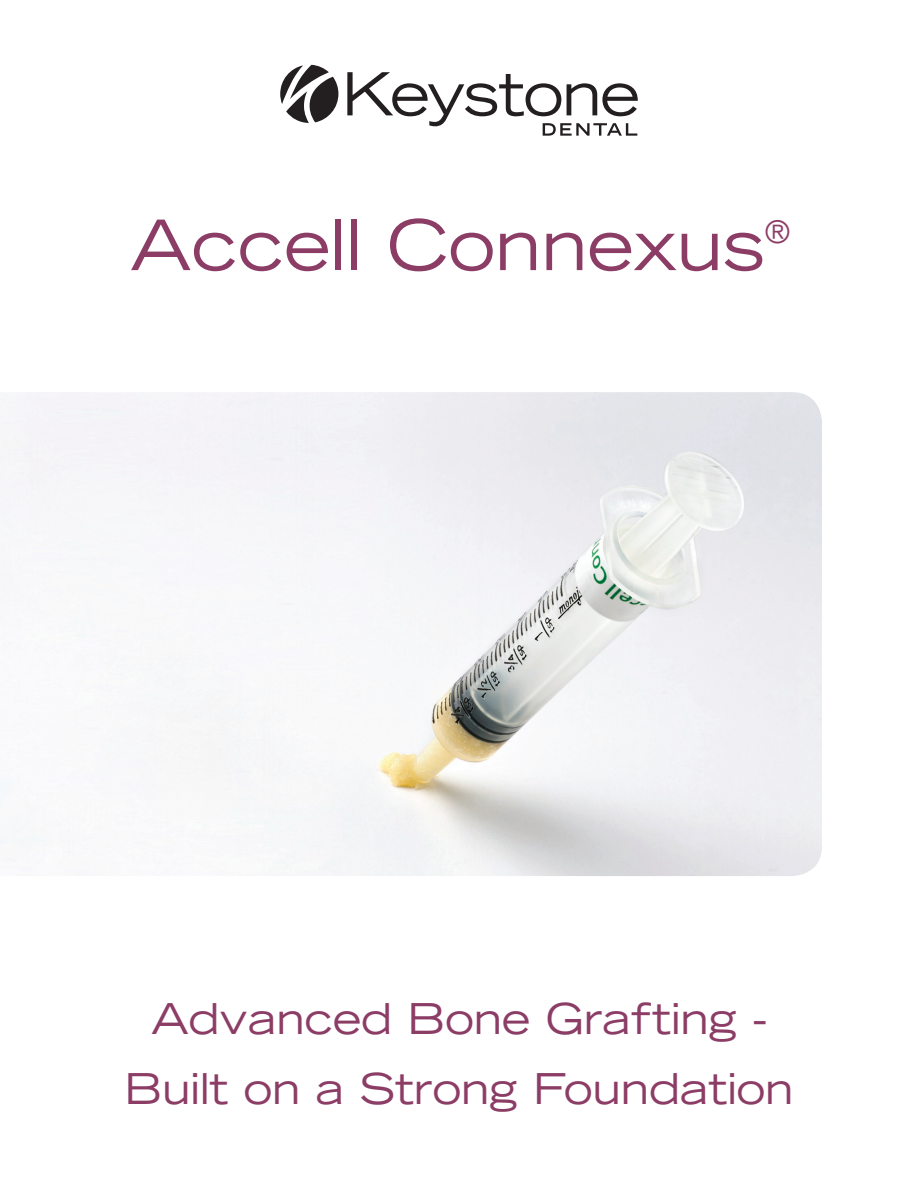
<style>
.page{position:relative;width:918px;height:1188px;background:#fff}
.page>*{position:absolute;margin:0;border:0;box-sizing:border-box;transform-origin:0 0}
.t1{font:expanded 69.45px "Trade Gothic LT Std";color:#8c3d66}
.t2{font:expanded 42.6px "Trade Gothic LT Std";color:#8c3d66}
.t3{font:expanded 31.05px "Trade Gothic LT Std";color:#8c3d66}
</style>
<div class="page">
<img style="left:0;top:392px;width:822px;height:484px">
<svg style="left:280px;top:65px;width:58px;height:58px"></svg>
<svg style="left:347px;top:72px;width:291px;height:64px"></svg>
<p class="t1" style="left:130px;top:199px;width:637px">Accell Connexus</p>
<p class="t3" style="left:765px;top:211px;width:26px">®</p>
<p class="t2" style="left:151px;top:990px;width:617px">Advanced Bone Grafting -</p>
<p class="t2" style="left:124px;top:1061px;width:671px">Built on a Strong Foundation</p>
</div>
